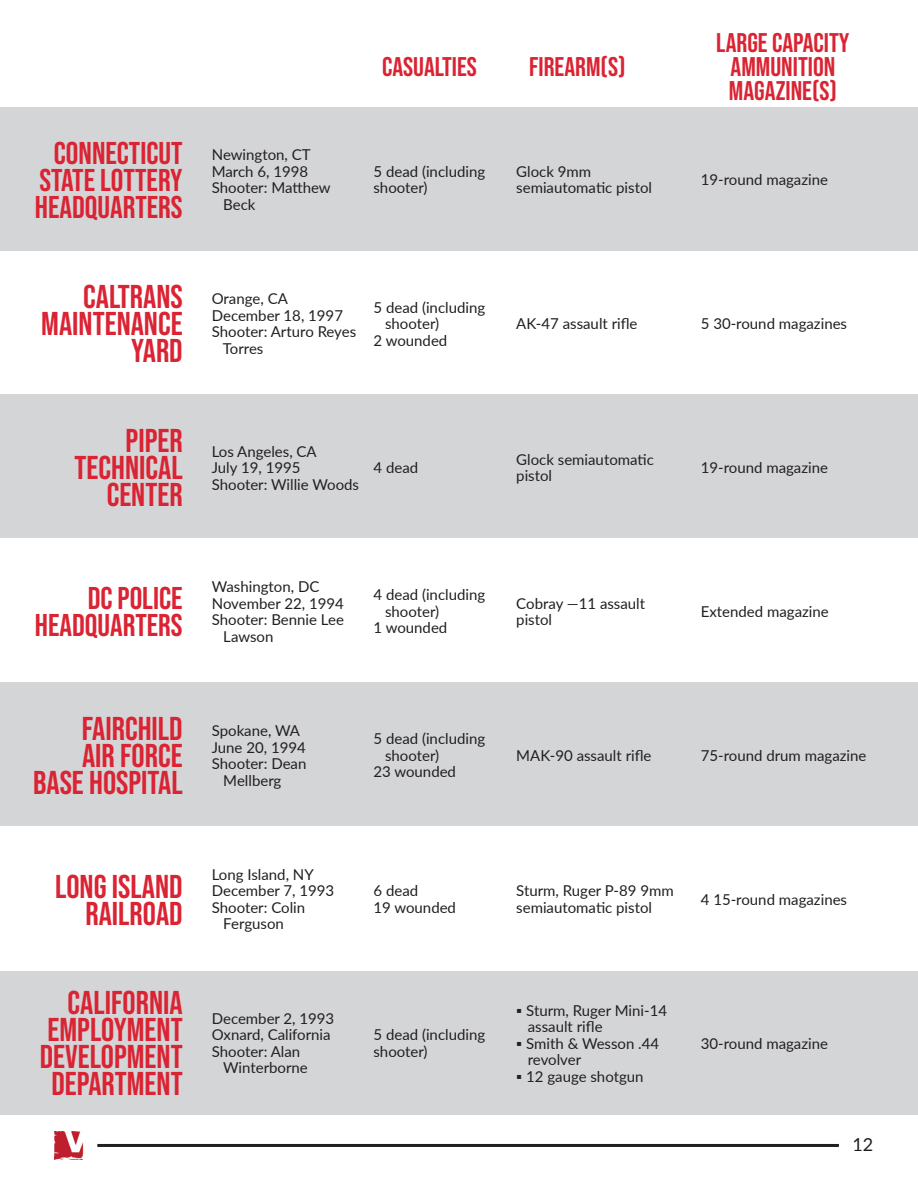
<style>
.page{position:relative;width:918px;height:1188px;background:#fff}
.page>*{position:absolute;margin:0;border:0;box-sizing:border-box;transform-origin:0 0}
.t1{font:33px/27px "Bebas Neue";color:#da2333;text-align:right}
.t2{font:31.5px/27px "Bebas Neue";color:#da2333;text-align:justify}
.t3{font:27px/24px "Bebas Neue";color:#da2333;text-align:center}
.t4{font:18px "Lato";color:#231f20}
.t5{font:15px/16.5px "Lato";color:#231f20}
</style>
<div class="page">
<div style="left:0;top:971px;width:918px;height:143px;background:#d4d5d7"></div>
<div style="left:0;top:682px;width:918px;height:144px;background:#d4d5d7"></div>
<div style="left:0;top:394px;width:918px;height:144px;background:#d4d5d7"></div>
<div style="left:0;top:107px;width:918px;height:143px;background:#d4d5d7"></div>
<hr style="left:97px;top:1144px;width:742px;height:3px;background:#231f20">
<img style="left:54px;top:1131px;width:30px;height:29px">
<h2 class="t2" style="left:35px;top:139px;width:149px;text-indent:19px">CONNECTICUT STATE LOTTERY HEADQUARTERS</h2>
<p class="t5" style="left:212px;top:146px;width:100px">Newington, CT</p>
<p class="t5" style="left:212px;top:163px;width:98px">March 6, 1998</p>
<p class="t5" style="left:212px;top:179px;width:120px">Shooter: Matthew</p>
<p class="t5" style="left:223px;top:196px;width:34px">Beck</p>
<h3 class="t3" style="left:382px;top:55px;width:96px">CASUALTIES</h3>
<h3 class="t3" style="left:529px;top:55px;width:98px">FIREARM(S)</h3>
<h3 class="t3" style="left:716px;top:31px;width:135px">LARGE CAPACITY<br>AMMUNITION<br>MAGAZINE(S)</h3>
<p class="t5" style="left:374px;top:163px;width:113px">5 dead (including shooter)</p>
<p class="t5" style="left:516px;top:163px;width:137px">Glock 9mm semiautomatic pistol</p>
<p class="t5" style="left:701px;top:171px;width:129px">19-round magazine</p>
<h1 class="t1" style="left:41px;top:283px;width:143px">CALTRANS<br>MAINTENANCE<br>YARD</h1>
<p class="t5" style="left:212px;top:290px;width:78px">Orange, CA</p>
<p class="t5" style="left:212px;top:307px;width:133px">December 18, 1997</p>
<p class="t5" style="left:212px;top:323px;width:146px">Shooter: Arturo Reyes</p>
<p class="t5" style="left:223px;top:340px;width:42px">Torres</p>
<p class="t5" style="left:374px;top:298px;width:113px">5 dead (including</p>
<p class="t5" style="left:385px;top:315px;width:56px">shooter)</p>
<p class="t5" style="left:374px;top:331px;width:75px">2 wounded</p>
<p class="t5" style="left:516px;top:315px;width:123px">AK-47 assault rifle</p>
<p class="t5" style="left:701px;top:315px;width:148px">5 30-round magazines</p>
<h1 class="t1" style="left:75px;top:427px;width:110px">PIPER<br>TECHNICAL<br>CENTER</h1>
<p class="t5" style="left:212px;top:442px;width:149px">Los Angeles, CA<br>July 19, 1995<br>Shooter: Willie Woods</p>
<p class="t5" style="left:374px;top:459px;width:46px">4 dead</p>
<p class="t5" style="left:516px;top:450px;width:139px">Glock semiautomatic pistol</p>
<p class="t5" style="left:701px;top:459px;width:129px">19-round magazine</p>
<h2 class="t2" style="left:35px;top:584px;width:149px;text-align:right">DC POLICE<br>HEADQUARTERS</h2>
<p class="t5" style="left:212px;top:578px;width:109px">Washington, DC</p>
<p class="t5" style="left:212px;top:594px;width:134px">November 22, 1994</p>
<p class="t5" style="left:212px;top:611px;width:134px">Shooter: Bennie Lee</p>
<p class="t5" style="left:223px;top:627px;width:52px">Lawson</p>
<p class="t5" style="left:374px;top:586px;width:113px">4 dead (including</p>
<p class="t5" style="left:385px;top:603px;width:56px">shooter)</p>
<p class="t5" style="left:374px;top:619px;width:75px">1 wounded</p>
<p class="t5" style="left:516px;top:594px;width:130px">Cobray —11 assault pistol</p>
<p class="t5" style="left:701px;top:603px;width:130px">Extended magazine</p>
<h1 class="t1" style="left:33px;top:715px;width:151px">FAIRCHILD<br>AIR FORCE<br>BASE HOSPITAL</h1>
<p class="t5" style="left:212px;top:722px;width:90px">Spokane, WA</p>
<p class="t5" style="left:212px;top:738px;width:96px">June 20, 1994</p>
<p class="t5" style="left:212px;top:755px;width:96px">Shooter: Dean</p>
<p class="t5" style="left:223px;top:771px;width:60px">Mellberg</p>
<h1 class="t1" style="left:55px;top:872px;width:129px">LONG ISLAND<br>RAILROAD</h1>
<p class="t5" style="left:212px;top:866px;width:103px">Long Island, NY</p>
<p class="t5" style="left:212px;top:882px;width:124px">December 7, 1993</p>
<p class="t5" style="left:212px;top:899px;width:95px">Shooter: Colin</p>
<p class="t5" style="left:223px;top:915px;width:62px">Ferguson</p>
<h1 class="t1" style="left:40px;top:989px;width:144px">CALIFORNIA<br>EMPLOYMENT<br>DEVELOPMENT<br>DEPARTMENT</h1>
<p class="t5" style="left:212px;top:1010px;width:124px">December 2, 1993</p>
<p class="t5" style="left:212px;top:1026px;width:120px">Oxnard, California</p>
<p class="t5" style="left:212px;top:1043px;width:90px">Shooter: Alan</p>
<p class="t5" style="left:223px;top:1059px;width:86px">Winterborne</p>
<p class="t5" style="left:374px;top:730px;width:113px">5 dead (including</p>
<p class="t5" style="left:385px;top:746px;width:56px">shooter)</p>
<p class="t5" style="left:374px;top:763px;width:84px">23 wounded</p>
<p class="t5" style="left:516px;top:746px;width:137px">MAK-90 assault rifle</p>
<p class="t5" style="left:701px;top:746px;width:167px">75-round drum magazine</p>
<p class="t5" style="left:374px;top:882px;width:84px">6 dead<br>19 wounded</p>
<p class="t5" style="left:516px;top:882px;width:159px">Sturm, Ruger P-89 9mm semiautomatic pistol</p>
<p class="t5" style="left:701px;top:890px;width:148px">4 15-round magazines</p>
<p class="t5" style="left:374px;top:1026px;width:113px">5 dead (including shooter)</p>
<p class="t5" style="left:528px;top:1001px;width:141px;text-indent:-12px">▪ Sturm, Ruger Mini-14 assault rifle</p>
<p class="t5" style="left:528px;top:1034px;width:133px;text-indent:-12px">▪ Smith &amp; Wesson .44 revolver</p>
<p class="t5" style="left:516px;top:1067px;width:129px">▪ 12 gauge shotgun</p>
<p class="t5" style="left:701px;top:1034px;width:129px">30-round magazine</p>
<p class="t4" style="left:852px;top:1132px;width:22px">12</p>
</div>
